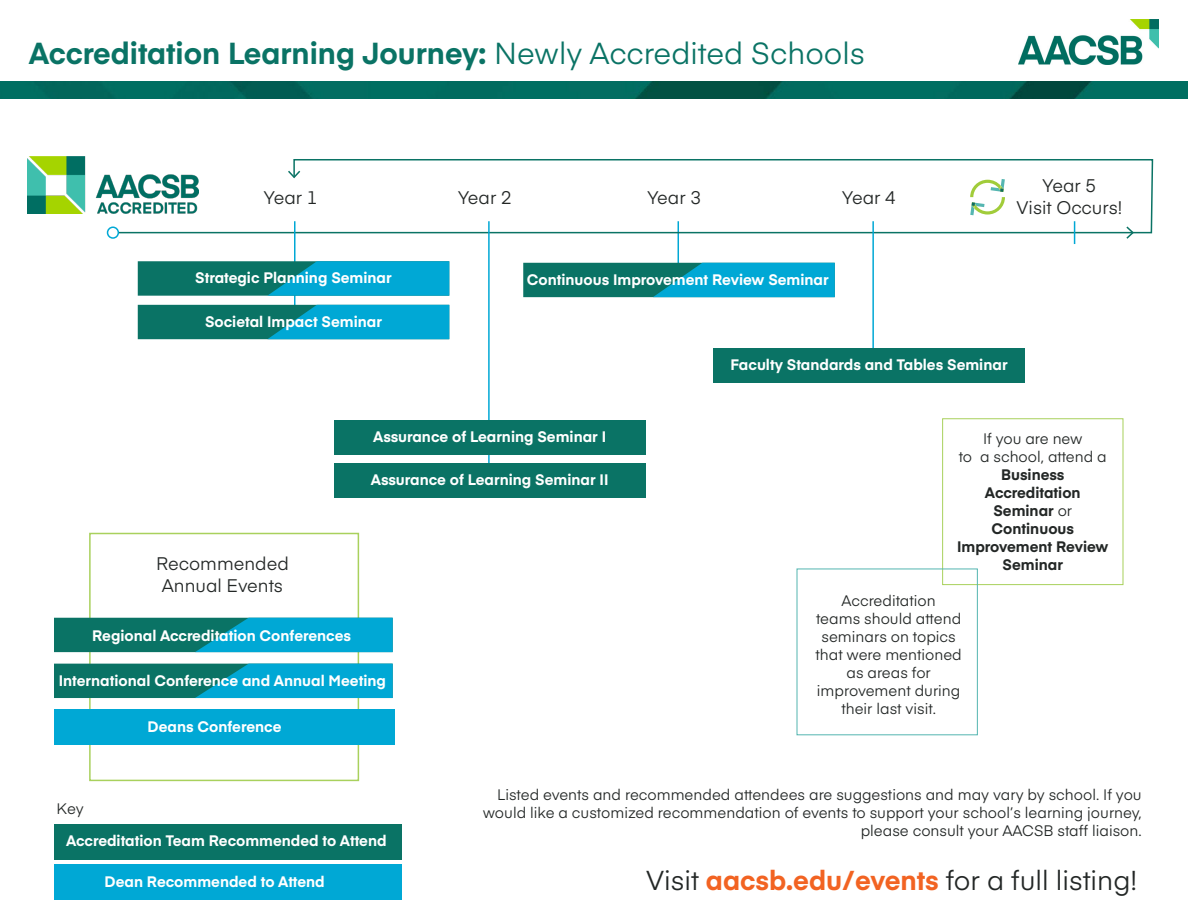
<style>
.page{position:relative;width:1188px;height:918px;background:#fff}
.page>*{position:absolute;margin:0;border:0;box-sizing:border-box;transform-origin:0 0}
.t1{font:700 30px "Eina 03";color:#0a7365}
.t2{font:27px "Eina 03";color:#232726}
.t3{font:18px/21.6px "Eina 03";color:#232726;text-align:center}
.t4{font:15px/18px "Eina 03";color:#232726;text-align:center}
.t5{font:700 15px "Eina 03";color:#fff}
.t6{font:700 15px/18px "Eina 03";color:#232726;text-align:center}
.s1{font-weight:400}
.s2{font-weight:700;color:#f26322}
</style>
<div class="page">
<hr style="left:678px;top:221px;width:1px;height:59px;background:#00a8d5">
<svg style="left:523px;top:263px;width:312px;height:34px;background:#058d9d"></svg>
<img style="left:0;top:81px;width:1188px;height:17px">
<img style="left:1019px;top:20px;width:139px;height:44px">
<hr style="left:115px;top:232px;width:1018px;height:1px;background:#0a7365">
<svg style="left:1126px;top:234px;width:7px;height:5px"></svg>
<div style="left:108px;top:227px;width:10px;height:11px;background:#fff;border-radius:50%"></div>
<div style="left:107px;top:226px;width:12px;height:13px;border:2px solid #00a8d5;border-radius:50%"></div>
<hr style="left:294px;top:221px;width:2px;height:101px;background:#00a8d5">
<hr style="left:488px;top:221px;width:2px;height:259px;background:#00a8d5">
<hr style="left:872px;top:221px;width:2px;height:145px;background:#00a8d5">
<div style="left:54px;top:824px;width:347px;height:35px;background:#0a7365"></div>
<div style="left:54px;top:864px;width:347px;height:36px;background:#00a8d5"></div>
<svg style="left:293px;top:159px;width:861px;height:75px"></svg>
<svg style="left:288px;top:169px;width:14px;height:10px"></svg>
<svg style="left:138px;top:261px;width:311px;height:35px;background:#078e9e"></svg>
<svg style="left:138px;top:305px;width:311px;height:34px;background:#048d9d"></svg>
<div style="left:334px;top:420px;width:311px;height:35px;background:#0a7365"></div>
<div style="left:334px;top:463px;width:311px;height:34px;background:#0a7365"></div>
<div style="left:713px;top:348px;width:312px;height:35px;background:#0a7365"></div>
<svg style="left:970px;top:179px;width:35px;height:36px"></svg>
<img style="left:28px;top:156px;width:170px;height:58px">
<div style="left:942px;top:418px;width:182px;height:167px;border:1px solid #a9d15d"></div>
<div style="left:796px;top:568px;width:182px;height:167px;border:1px solid #55b6b1"></div>
<div style="left:89px;top:533px;width:270px;height:248px;border:2px solid #a9d15d"></div>
<div style="left:54px;top:710px;width:340px;height:35px;background:#00a8d5"></div>
<svg style="left:54px;top:664px;width:339px;height:34px;background:#058d9d"></svg>
<svg style="left:54px;top:618px;width:339px;height:34px;background:#058d9d"></svg>
<p class="t1" style="left:29px;top:31px;width:838px">Accreditation Learning Journey: <span class="s1">Newly Accredited Schools</span></p>
<p class="t3" style="left:264px;top:186px;width:55px">Year 1</p>
<p class="t3" style="left:458px;top:186px;width:55px">Year 2</p>
<p class="t3" style="left:647px;top:186px;width:55px">Year 3</p>
<p class="t3" style="left:842px;top:186px;width:55px">Year 4</p>
<p class="t3" style="left:1043px;top:174px;width:55px">Year 5</p>
<p class="t3" style="left:1017px;top:195px;width:107px">Visit Occurs!</p>
<p class="t5" style="left:195px;top:267px;width:198px">Strategic Planning Seminar</p>
<p class="t5" style="left:205px;top:310px;width:179px">Societal Impact Seminar</p>
<p class="t5" style="left:527px;top:268px;width:303px">Continuous Improvement Review Seminar</p>
<p class="t5" style="left:731px;top:354px;width:278px">Faculty Standards and Tables Seminar</p>
<p class="t5" style="left:373px;top:426px;width:235px">Assurance of Learning Seminar I</p>
<p class="t5" style="left:371px;top:469px;width:239px">Assurance of Learning Seminar II</p>
<p class="t3" style="left:156px;top:552px;width:134px">Recommended<br>Annual Events</p>
<p class="t5" style="left:92px;top:624px;width:260px">Regional Accreditation Conferences</p>
<p class="t5" style="left:59px;top:669px;width:329px">International Conference and Annual Meeting</p>
<p class="t5" style="left:148px;top:715px;width:135px">Deans Conference</p>
<p class="t4" style="left:983px;top:429px;width:101px">If you are new</p>
<p class="t4" style="left:959px;top:447px;width:150px">to a school, attend a</p>
<p class="t6" style="left:985px;top:465px;width:97px">Business<br>Accreditation</p>
<p class="t6" style="left:957px;top:501px;width:153px">Seminar <span class="s1">or<br></span>Continuous<br>Improvement Review<br>Seminar</p>
<p class="t4" style="left:842px;top:591px;width:96px">Accreditation</p>
<p class="t4" style="left:815px;top:609px;width:148px">teams should attend seminars on topics that were mentioned as areas for improvement during their last visit.</p>
<p class="t4" style="left:57px;top:799px;width:29px">Key</p>
<p class="t5" style="left:66px;top:830px;width:322px">Accreditation Team Recommended to Attend</p>
<p class="t5" style="left:104px;top:870px;width:222px">Dean Recommended to Attend</p>
<p class="t4" style="left:483px;top:785px;width:660px;text-align:right">Listed events and recommended attendees are suggestions and may vary by school. If you would like a customized recommendation of events to support your school’s learning journey, please consult your AACSB staff liaison.</p>
<p class="t2" style="left:646px;top:860px;width:493px">Visit <span class="s2">aacsb.edu/events</span> for a full listing!</p>
</div>
